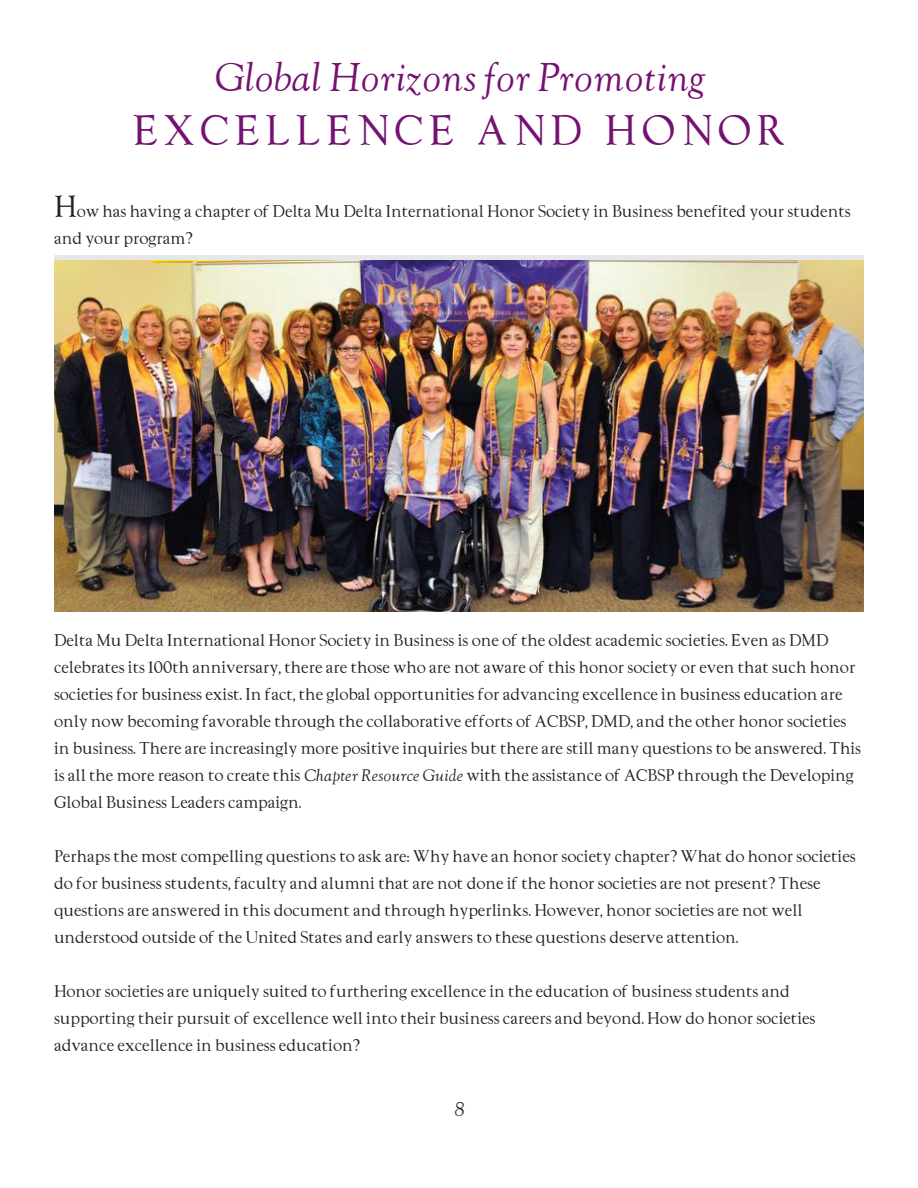
<style>
.page{position:relative;width:918px;height:1188px;background:#fff}
.page>*{position:absolute;margin:0;border:0;box-sizing:border-box;transform-origin:0 0}
.t1{font:37.8px "Goudy";letter-spacing:.145em;color:#741272}
.t2{font:italic 36px "Goudy";color:#741272}
.t3{font:italic 18px "Goudy";color:#231f20}
.t4{font:15px/27px "Goudy";color:#231f20}
.s1{font-size:27px}
.s2{font-style:italic}
</style>
<div class="page">
<img style="left:54px;top:260px;width:810px;height:351px">
<h2 class="t2" style="left:213px;top:54px;width:493px">Global Horizons for Promoting</h2>
<h1 class="t1" style="left:132px;top:106px;width:655px">EXCELLENCE AND HONOR</h1>
<p class="t4" style="left:54px;top:198px;width:798px"><span class="s1">H</span>ow has having a chapter of Delta Mu Delta International Honor Society in Business benefited your students and your program?</p>
<p class="t4" style="left:54px;top:627px;width:809px">Delta Mu Delta International Honor Society in Business is one of the oldest academic societies. Even as DMD celebrates its 100th anniversary, there are those who are not aware of this honor society or even that such honor societies for business exist. In fact, the global opportunities for advancing excellence in business education are only now becoming favorable through the collaborative efforts of ACBSP, DMD, and the other honor societies in business. There are increasingly more positive inquiries but there are still many questions to be answered. This is all the more reason to create this <span class="s2">Chapter Resource Guide</span> with the assistance of ACBSP through the Developing Global Business Leaders campaign.</p>
<p class="t4" style="left:54px;top:843px;width:803px">Perhaps the most compelling questions to ask are: Why have an honor society chapter? What do honor societies do for business students, faculty and alumni that are not done if the honor societies are not present? These questions are answered in this document and through hyperlinks. However, honor societies are not well understood outside of the United States and early answers to these questions deserve attention.</p>
<p class="t4" style="left:54px;top:978px;width:763px">Honor societies are uniquely suited to furthering excellence in the education of business students and supporting their pursuit of excellence well into their business careers and beyond. How do honor societies advance excellence in business education?</p>
<p class="t3" style="left:454px;top:1097px;width:11px">8</p>
</div>
